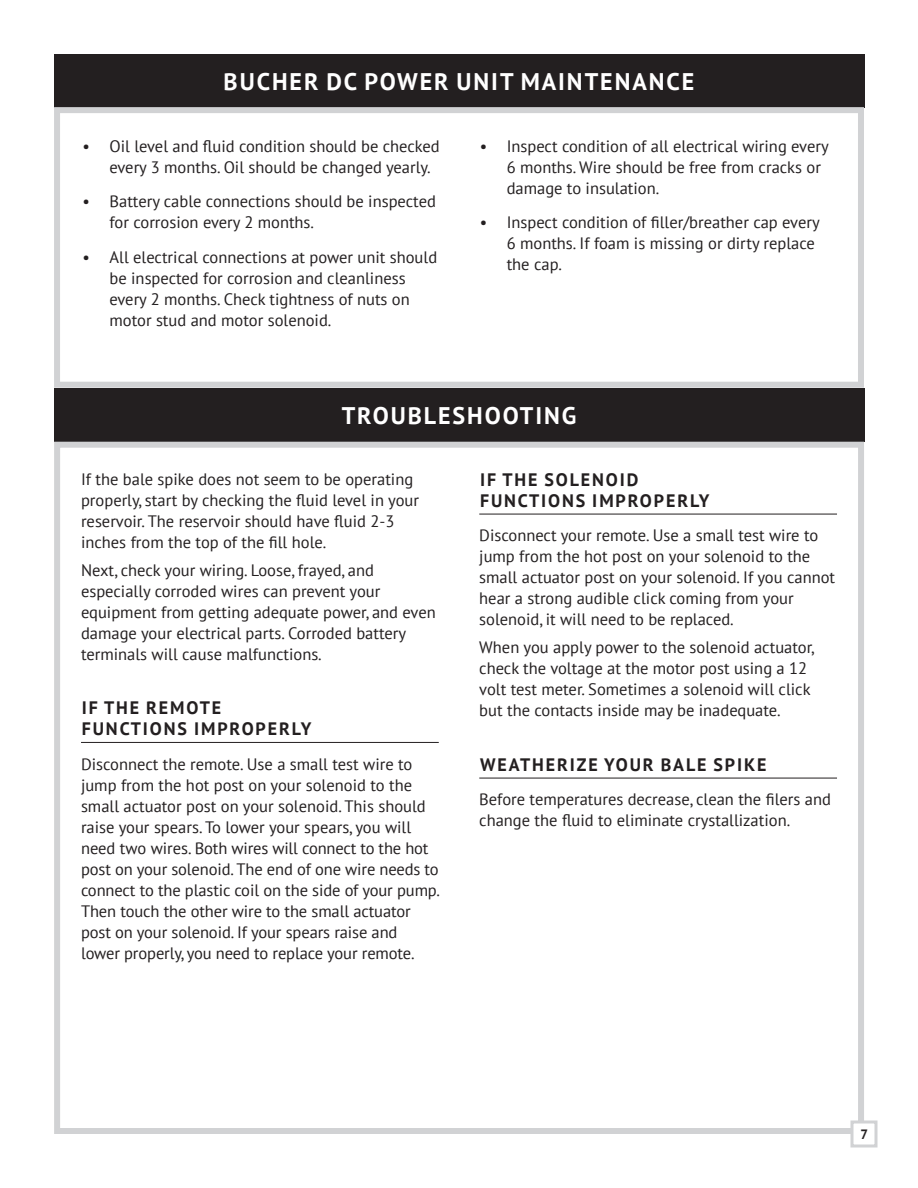
<style>
.page{position:relative;width:918px;height:1188px;background:#fff}
.page>*{position:absolute;margin:0;border:0;box-sizing:border-box;transform-origin:0 0}
.t1{font:700 24px "PT Sans";letter-spacing:.08em;color:#fff}
.t2{font:700 18px/21px "PT Sans";letter-spacing:.105em;color:#231f20}
.t3{font:16.5px/21px "PT Sans";color:#231f20}
.t4{font:700 13.5px "PT Sans";color:#231f20}
</style>
<div class="page">
<div style="left:54px;top:54px;width:810px;height:54px;background:#231f20"></div>
<div style="left:54px;top:107px;width:810px;height:281px;border:6px solid #d1d2d4"></div>
<hr style="left:81px;top:742px;width:358px;height:1px;background:#231f20">
<hr style="left:479px;top:514px;width:358px;height:1px;background:#231f20">
<hr style="left:479px;top:778px;width:358px;height:1px;background:#231f20">
<div style="left:54px;top:388px;width:810px;height:54px;background:#231f20"></div>
<div style="left:54px;top:442px;width:810px;height:692px;border:6px solid #d1d2d4"></div>
<svg style="left:849px;top:1119px;width:29px;height:29px"></svg>
<h1 class="t1" style="left:224px;top:73px;width:472px">BUCHER DC POWER UNIT MAINTENANCE</h1>
<p class="t3" style="left:110px;top:137px;width:332px;text-indent:-27px">• Oil level and fluid condition should be checked every 3 months. Oil should be changed yearly.</p>
<p class="t3" style="left:110px;top:193px;width:328px;text-indent:-27px">• Battery cable connections should be inspected for corrosion every 2 months.</p>
<p class="t3" style="left:110px;top:248px;width:329px;text-indent:-27px">• All electrical connections at power unit should be inspected for corrosion and cleanliness every 2 months. Check tightness of nuts on motor stud and motor solenoid.</p>
<p class="t3" style="left:507px;top:137px;width:324px;text-indent:-27px">• Inspect condition of all electrical wiring every<br>6 months. Wire should be free from cracks or damage to insulation.</p>
<p class="t3" style="left:507px;top:214px;width:315px;text-indent:-27px">• Inspect condition of filler/breather cap every<br>6 months. If foam is missing or dirty replace the cap.</p>
<h1 class="t1" style="left:342px;top:407px;width:236px">TROUBLESHOOTING</h1>
<p class="t3" style="left:81px;top:470px;width:340px">If the bale spike does not seem to be operating properly, start by checking the fluid level in your reservoir. The reservoir should have fluid 2-3 inches from the top of the fill hole.</p>
<p class="t3" style="left:81px;top:561px;width:356px">Next, check your wiring. Loose, frayed, and especially corroded wires can prevent your equipment from getting adequate power, and even damage your electrical parts. Corroded battery terminals will cause malfunctions.</p>
<p class="t2" style="left:82px;top:699px;width:231px">IF THE REMOTE<br>FUNCTIONS IMPROPERLY</p>
<p class="t3" style="left:81px;top:755px;width:361px">Disconnect the remote. Use a small test wire to jump from the hot post on your solenoid to the small actuator post on your solenoid. This should raise your spears. To lower your spears, you will need two wires. Both wires will connect to the hot post on your solenoid. The end of one wire needs to connect to the plastic coil on the side of your pump.<br>Then touch the other wire to the small actuator post on your solenoid. If your spears raise and lower properly, you need to replace your remote.</p>
<p class="t2" style="left:480px;top:471px;width:231px">IF THE SOLENOID<br>FUNCTIONS IMPROPERLY</p>
<p class="t3" style="left:479px;top:527px;width:357px">Disconnect your remote. Use a small test wire to jump from the hot post on your solenoid to the small actuator post on your solenoid. If you cannot hear a strong audible click coming from your solenoid, it will need to be replaced.</p>
<p class="t3" style="left:479px;top:639px;width:337px">When you apply power to the solenoid actuator, check the voltage at the motor post using a 12 volt test meter. Sometimes a solenoid will click but the contacts inside may be inadequate.</p>
<p class="t2" style="left:480px;top:756px;width:288px">WEATHERIZE YOUR BALE SPIKE</p>
<p class="t3" style="left:479px;top:789px;width:353px">Before temperatures decrease, clean the filers and change the fluid to eliminate crystallization.</p>
<p class="t4" style="left:861px;top:1129px;width:9px">7</p>
</div>
